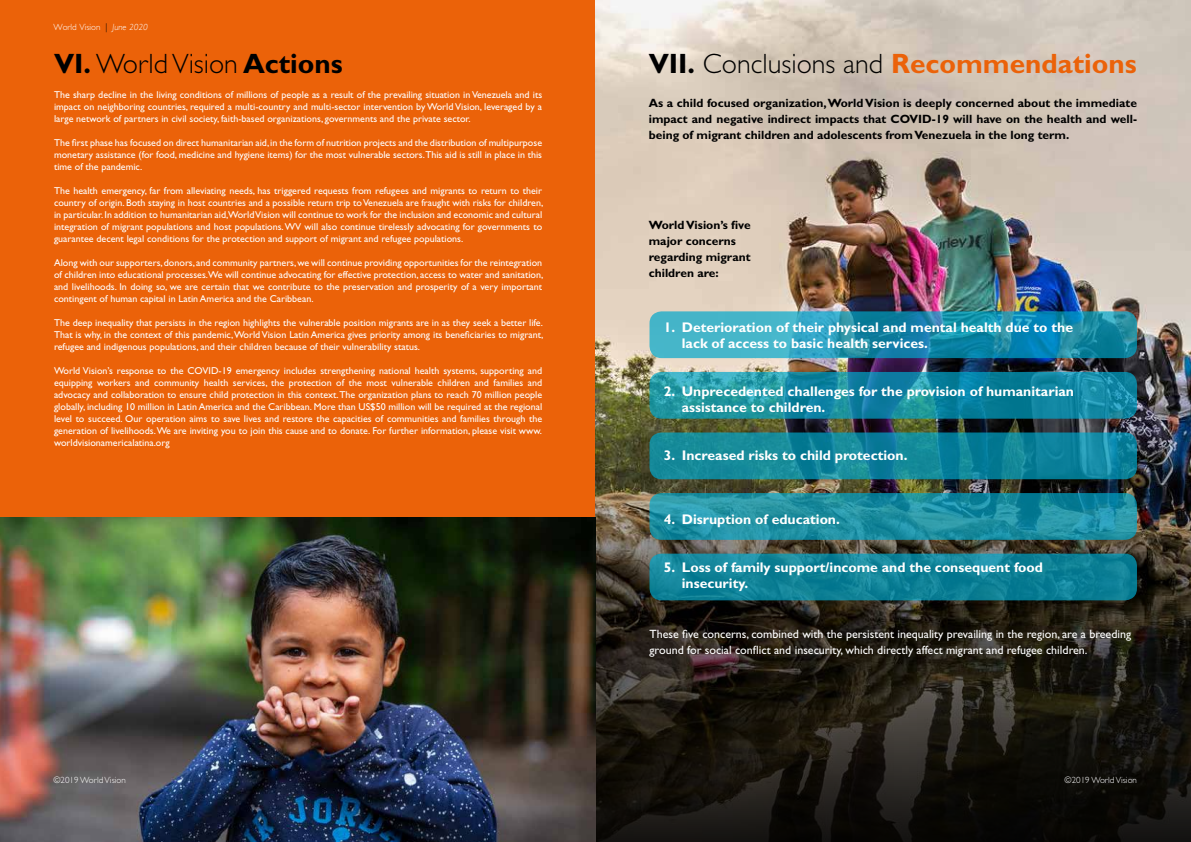
<style>
.page{position:relative;width:1191px;height:842px;background:#fff}
.page>*{position:absolute;margin:0;border:0;box-sizing:border-box;transform-origin:0 0}
.t1{font:700 28px "Gill Sans Std";color:#eb6209}
.t2{font:300 28px "Gill Sans Std";color:#000}
.t3{font:700 14px/16px "Gill Sans Std";color:#fff}
.t4{font:700 12px/16px "Gill Sans Std";color:#000;text-align:justify}
.t5{font:12px/16px "Gill Sans Std";color:#fff}
.t6{font:10px/12px "Gill Sans Std";color:#fff;text-align:justify}
.t7{font:300 9px "Gill Sans Std";color:#fff}
.s1{color:#000}
.s2{font-family:"Gill Sans";font-style:italic}
.s3{font-weight:700}
.s4{font-weight:300;color:#000}
</style>
<div class="page">
<div style="left:0;top:0;width:595px;height:842px;background:#eb6209"></div>
<img style="left:595px;top:0;width:596px;height:382px">
<img style="left:595px;top:382px;width:596px;height:460px">
<svg style="left:649px;top:311px;width:488px;height:47px;background:#2698b4"></svg>
<svg style="left:649px;top:372px;width:488px;height:47px;background:#168aa1"></svg>
<svg style="left:649px;top:432px;width:488px;height:47px;background:#118599"></svg>
<svg style="left:649px;top:493px;width:488px;height:47px;background:#1f8fa2"></svg>
<svg style="left:649px;top:554px;width:488px;height:46px;background:#0f8298"></svg>
<img style="left:0;top:518px;width:595px;height:324px">
<p class="t7" style="left:53px;top:22px;width:96px">World Vision <span class="s1">|</span> <span class="s2">June 2020</span></p>
<h1 class="t2" style="left:54px;top:48px;width:290px"><span class="s3">VI.</span> World Vision <span class="s3">Actions</span></h1>
<p class="t6" style="left:54px;top:89px;width:489px">The sharp decline in the living conditions of millions of people as a result of the prevailing situation in Venezuela and its impact on neighboring countries, required a multi-country and multi-sector intervention by World Vision, leveraged by a large network of partners in civil society, faith-based organizations, governments and the private sector.</p>
<p class="t6" style="left:54px;top:137px;width:489px">The first phase has focused on direct humanitarian aid, in the form of nutrition projects and the distribution of multipurpose monetary assistance (for food, medicine and hygiene items) for the most vulnerable sectors.This aid is still in place in this time of the pandemic.</p>
<p class="t6" style="left:54px;top:185px;width:491px">The health emergency, far from alleviating needs, has triggered requests from refugees and migrants to return to their country of origin. Both staying in host countries and a possible return trip to Venezuela are fraught with risks for children, in particular. In addition to humanitarian aid,World Vision will continue to work for the inclusion and economic and cultural integration of migrant populations and host populations. WV will also continue tirelessly advocating for governments to guarantee decent legal conditions for the protection and support of migrant and refugee populations.</p>
<p class="t6" style="left:54px;top:257px;width:491px">Along with our supporters, donors, and community partners, we will continue providing opportunities for the reintegration of children into educational processes.We will continue advocating for effective protection, access to water and sanitation, and livelihoods. In doing so, we are certain that we contribute to the preservation and prosperity of a very important contingent of human capital in Latin America and the Caribbean.</p>
<p class="t6" style="left:54px;top:317px;width:490px">The deep inequality that persists in the region highlights the vulnerable position migrants are in as they seek a better life.<br>That is why, in the context of this pandemic, World Vision Latin America gives priority among its beneficiaries to migrant, refugee and indigenous populations, and their children because of their vulnerability status.</p>
<p class="t6" style="left:54px;top:365px;width:490px">World Vision’s response to the COVID-19 emergency includes strengthening national health systems, supporting and equipping workers and community health services, the protection of the most vulnerable children and families and advocacy and collaboration to ensure child protection in this context. The organization plans to reach 70 million people globally, including 10 million in Latin America and the Caribbean. More than US$50 million will be required at the regional level to succeed. Our operation aims to save lives and restore the capacities of communities and families through the generation of livelihoods. We are inviting you to join this cause and to donate. For further information, please visit www. worldvisionamericalatina.org</p>
<h1 class="t1" style="left:649px;top:47px;width:489px"><span class="s1">VII.</span> <span class="s4">Conclusions and</span> Recommendations</h1>
<p class="t4" style="left:649px;top:95px;width:490px">As a child focused organization, World Vision is deeply concerned about the immediate impact and negative indirect impacts that COVID-19 will have on the health and well&shy;being of migrant children and adolescents from Venezuela in the long term.</p>
<p class="t4" style="left:649px;top:217px;width:103px;text-align:left">World Vision’s five major concerns regarding migrant children are:</p>
<h2 class="t3" style="left:682px;top:319px;width:393px;text-indent:-18px">1. Deterioration of their physical and mental health due to the lack of access to basic health services.</h2>
<h2 class="t3" style="left:682px;top:383px;width:394px;text-indent:-18px">2. Unprecedented challenges for the provision of humanitarian assistance to children.</h2>
<h2 class="t3" style="left:664px;top:447px;width:245px">3. Increased risks to child protection.</h2>
<h2 class="t3" style="left:664px;top:511px;width:178px">4. Disruption of education.</h2>
<h2 class="t3" style="left:682px;top:559px;width:362px;text-indent:-18px">5. Loss of family support/income and the consequent food insecurity.</h2>
<p class="t5" style="left:649px;top:626px;width:483px">These five concerns, combined with the persistent inequality prevailing in the region, are a breeding ground for social conflict and insecurity, which directly affect migrant and refugee children.</p>
<p class="t7" style="left:53px;top:775px;width:74px">©2019 World Vision</p>
<p class="t7" style="left:1064px;top:775px;width:74px">©2019 World Vision</p>
</div>
